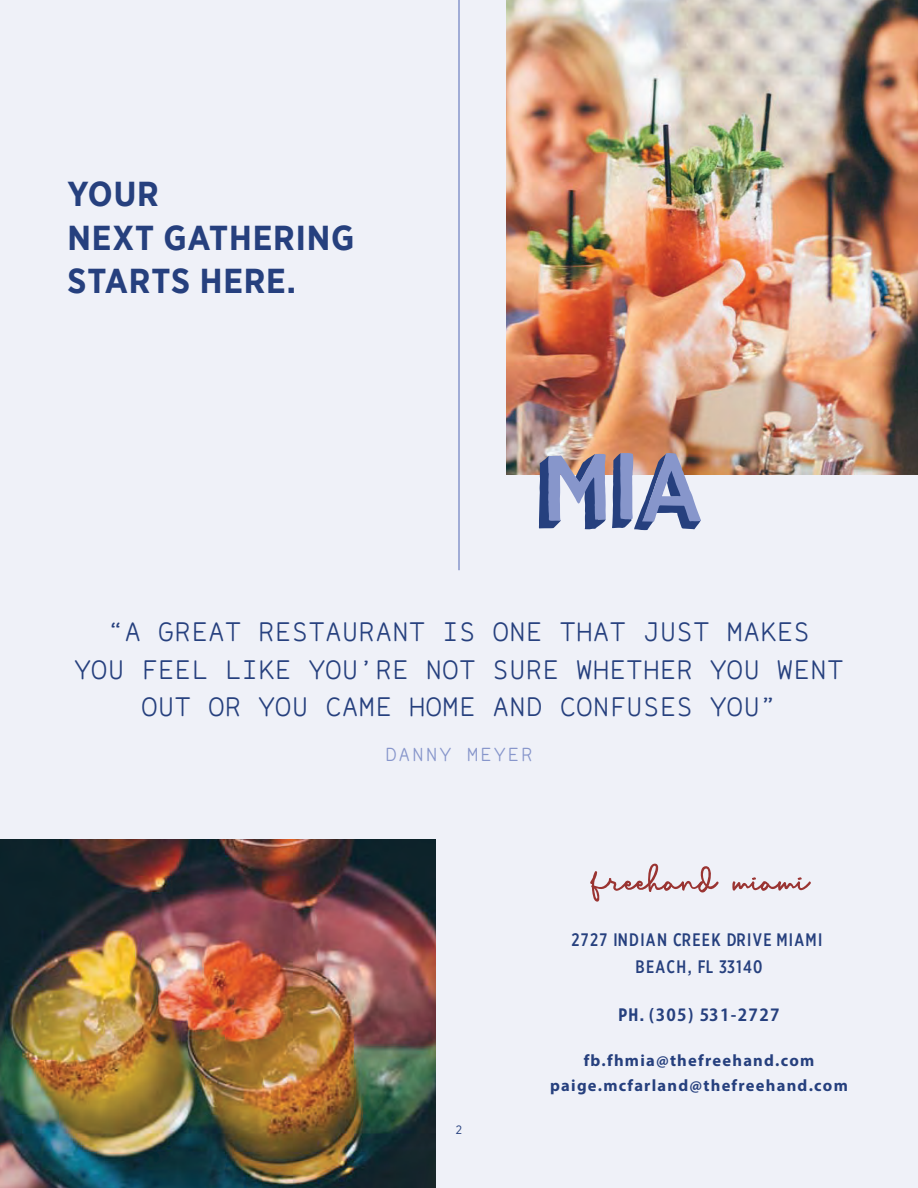
<style>
.page{position:relative;width:918px;height:1188px;background:#eff1f8}
.page>*{position:absolute;margin:0;border:0;box-sizing:border-box;transform-origin:0 0}
.t1{font:55.5px "Balig Upright";color:#9a3432}
.t2{font:700 34.5px/43.5px "Gotham Narrow";letter-spacing:.025em;color:#26407e}
.t3{font:25.5px/37.5px "Range Mono";color:#26407e;text-align:center}
.t4{font:500 18px/26.2px "Gotham X Narrow";letter-spacing:.075em;color:#26407e;text-align:center}
.t5{font:18px "Range Mono";letter-spacing:.1em;color:#8796cb}
.t6{font:700 16.5px/24.8px "Myriad Pro";letter-spacing:.075em;color:#26407e;text-align:center}
.t7{font:700 16.5px "Adobe Gothic Std";letter-spacing:.08em;color:#26407e}
.t8{font:12px "Gotham Narrow";color:#26407e}
.s1{font-family:"Gotham X Narrow";font-size:18px}
</style>
<div class="page">
<hr style="left:458px;top:0;width:2px;height:570px;background:#8796cb">
<img style="left:506px;top:0;width:412px;height:474px">
<svg style="left:539px;top:454px;width:67px;height:75px"></svg>
<svg style="left:612px;top:453px;width:89px;height:77px"></svg>
<img style="left:0;top:840px;width:435px;height:348px">
<h2 class="t2" style="left:68px;top:172px;width:288px">YOUR<br>NEXT GATHERING<br>STARTS HERE.</h2>
<p class="t3" style="left:74px;top:613px;width:771px">“A GREAT RESTAURANT IS ONE THAT JUST MAKES<br>YOU FEEL LIKE YOU’RE NOT SURE WHETHER YOU WENT<br>OUT OR YOU CAME HOME AND CONFUSES YOU”</p>
<p class="t5" style="left:385px;top:745px;width:149px">DANNY MEYER</p>
<p class="t8" style="left:456px;top:1122px;width:8px">2</p>
<h1 class="t1" style="left:590px;top:851px;width:220px">freehand miami</h1>
<p class="t4" style="left:572px;top:927px;width:252px">2727 INDIAN CREEK DRIVE MIAMI<br>BEACH, FL 33140</p>
<p class="t7" style="left:618px;top:1005px;width:163px"><span class="s1">PH.</span> (305) 531-2727</p>
<p class="t6" style="left:550px;top:1048px;width:299px">fb.fhmia@thefreehand.com paige.mcfarland@thefreehand.com</p>
</div>
